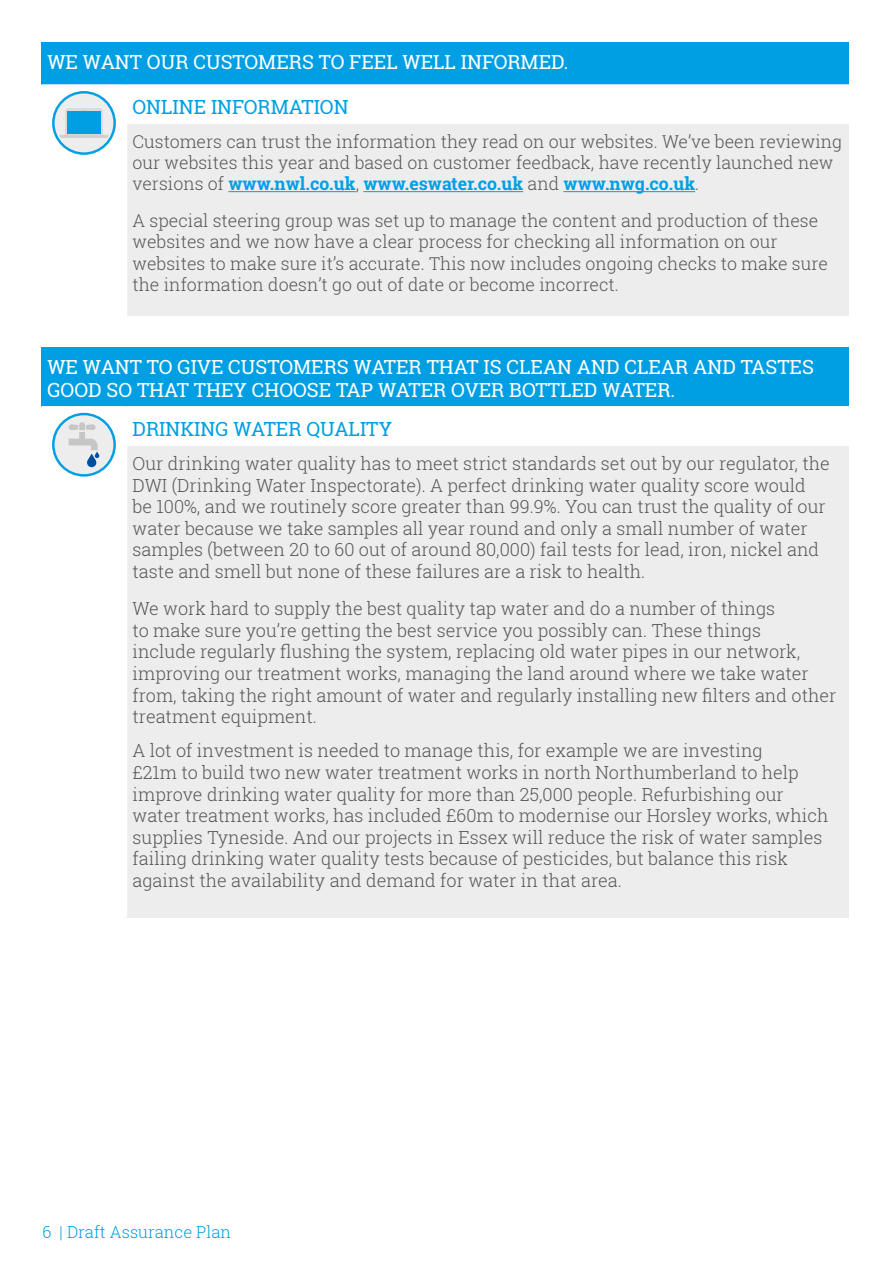
<style>
.page{position:relative;width:893px;height:1263px;background:#fff}
.page>*{position:absolute;margin:0;border:0;box-sizing:border-box;transform-origin:0 0}
.t1{font:19.5px/23.4px "Roboto Slab";color:#fff}
.t2{font:19.5px "Roboto Slab";color:#009fe3}
.t3{font:300 18px/21.6px "Roboto Slab";color:#575756}
.t4{font:300 17.7px/21.3px "Roboto Slab";color:#575756}
.t5{font:300 16.5px "Roboto Slab";color:#009fe3}
.s1{font-weight:700;color:#009fe3}
</style>
<div class="page">
<div style="left:41px;top:43px;width:808px;height:42px;background:#009fe3"></div>
<div style="left:126px;top:123px;width:723px;height:193px;background:#ededed"></div>
<hr style="left:41px;top:84px;width:85px;height:2px;background:#fff">
<hr style="left:126px;top:84px;width:723px;height:2px;background:#fff">
<hr style="left:126px;top:123px;width:723px;height:1px;background:#fff">
<hr style="left:126px;top:124px;width:1px;height:192px;background:#fff">
<svg style="left:52px;top:91px;width:64px;height:64px"></svg>
<hr style="left:228px;top:191px;width:128px;height:1px;background:#009fe3">
<hr style="left:363px;top:191px;width:160px;height:1px;background:#009fe3">
<hr style="left:563px;top:191px;width:132px;height:1px;background:#009fe3">
<div style="left:41px;top:347px;width:808px;height:60px;background:#009fe3"></div>
<div style="left:126px;top:445px;width:723px;height:472px;background:#ededed"></div>
<hr style="left:41px;top:406px;width:85px;height:2px;background:#fff">
<hr style="left:126px;top:406px;width:723px;height:2px;background:#fff">
<hr style="left:126px;top:444px;width:723px;height:2px;background:#fff">
<hr style="left:126px;top:446px;width:1px;height:471px;background:#fff">
<svg style="left:52px;top:413px;width:64px;height:64px"></svg>
<p class="t1" style="left:47px;top:50px;width:522px">WE WANT OUR CUSTOMERS TO FEEL WELL INFORMED.</p>
<p class="t2" style="left:132px;top:94px;width:218px">ONLINE INFORMATION</p>
<p class="t4" style="left:132px;top:130px;width:711px">Customers can trust the information they read on our websites. We’ve been reviewing our websites this year and based on customer feedback, have recently launched new versions of <span class="s1">www.nwl.co.uk</span>, <span class="s1">www.eswater.co.uk</span> and <span class="s1">www.nwg.co.uk</span>.</p>
<p class="t4" style="left:132px;top:210px;width:697px">A special steering group was set up to manage the content and production of these websites and we now have a clear process for checking all information on our websites to make sure it’s accurate. This now includes ongoing checks to make sure the information doesn’t go out of date or become incorrect.</p>
<p class="t1" style="left:47px;top:355px;width:768px">WE WANT TO GIVE CUSTOMERS WATER THAT IS CLEAN AND CLEAR AND TASTES<br>GOOD SO THAT THEY CHOOSE TAP WATER OVER BOTTLED WATER.</p>
<p class="t2" style="left:132px;top:416px;width:261px">DRINKING WATER QUALITY</p>
<p class="t3" style="left:132px;top:452px;width:699px">Our drinking water quality has to meet strict standards set out by our regulator, the DWI (Drinking Water Inspectorate). A perfect drinking water quality score would be 100%, and we routinely score greater than 99.9%. You can trust the quality of our water because we take samples all year round and only a small number of water samples (between 20 to 60 out of around 80,000) fail tests for lead, iron, nickel and taste and smell but none of these failures are a risk to health.</p>
<p class="t3" style="left:132px;top:597px;width:705px">We work hard to supply the best quality tap water and do a number of things<br>to make sure you’re getting the best service you possibly can. These things<br>include regularly flushing the system, replacing old water pipes in our network, improving our treatment works, managing the land around where we take water from, taking the right amount of water and regularly installing new filters and other treatment equipment.</p>
<p class="t3" style="left:132px;top:740px;width:697px">A lot of investment is needed to manage this, for example we are investing<br>£21m to build two new water treatment works in north Northumberland to help improve drinking water quality for more than 25,000 people. Refurbishing our water treatment works, has included £60m to modernise our Horsley works, which supplies Tyneside. And our projects in Essex will reduce the risk of water samples failing drinking water quality tests because of pesticides, but balance this risk against the availability and demand for water in that area.</p>
<p class="t5" style="left:43px;top:1220px;width:190px">6 | Draft Assurance Plan</p>
</div>
